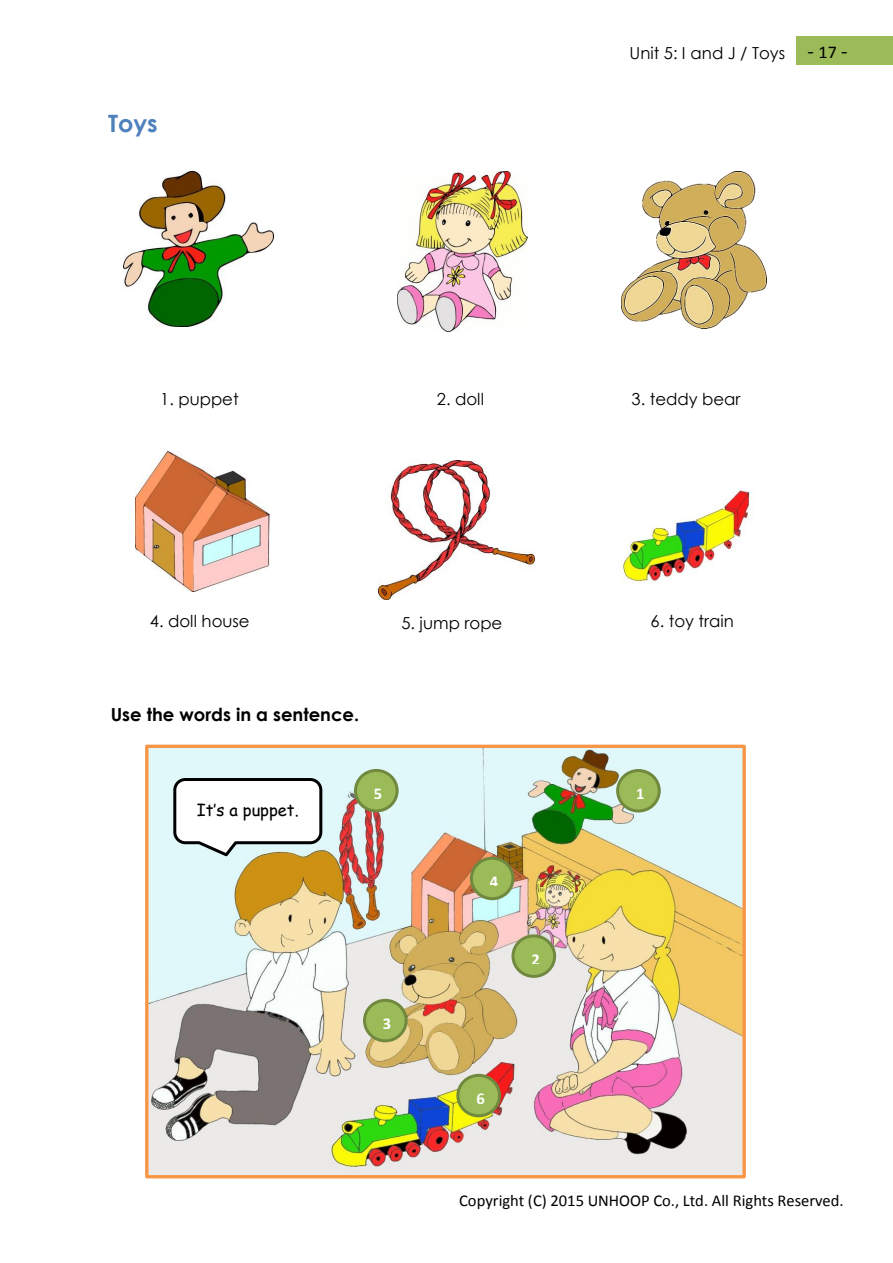
<style>
.page{position:relative;width:893px;height:1263px;background:#fff}
.page>*{position:absolute;margin:0;border:0;box-sizing:border-box;transform-origin:0 0}
.t1{font:700 24px "Century Gothic";color:#4f81bd}
.t2{font:21px "Calibri";color:#000}
.t3{font:700 18px "Century Gothic";color:#000}
.t4{font:16.5px "Century Gothic";color:#000}
.t5{font:16.5px "Calibri";color:#000}
.t6{font:16.5px "Comic Sans MS";color:#000}
.t7{font:700 16.5px "Calibri";color:#fff}
.s1{font-size:18px}
</style>
<div class="page">
<div style="left:796px;top:37px;width:97px;height:28px;background:#9bbb59"></div>
<img style="left:149px;top:749px;width:593px;height:425px">
<div style="left:145px;top:745px;width:601px;height:433px;border:3px solid #f79646"></div>
<svg style="left:172px;top:776px;width:152px;height:82px"></svg>
<img style="left:179px;top:789px;width:137px;height:44px">
<img style="left:621px;top:489px;width:131px;height:94px">
<img style="left:621px;top:172px;width:145px;height:156px">
<img style="left:397px;top:171px;width:131px;height:160px">
<img style="left:123px;top:171px;width:151px;height:156px">
<img style="left:135px;top:452px;width:135px;height:140px">
<img style="left:379px;top:461px;width:155px;height:139px">
<div style="left:618px;top:770px;width:41px;height:41px;background:#9bbb59;border-radius:50%"></div>
<div style="left:616px;top:769px;width:45px;height:43px;border:3px solid #71893f;border-radius:50%"></div>
<div style="left:513px;top:936px;width:42px;height:40px;background:#9bbb59;border-radius:50%"></div>
<div style="left:512px;top:934px;width:44px;height:44px;border:3px solid #71893f;border-radius:50%"></div>
<div style="left:364px;top:1000px;width:42px;height:41px;background:#9bbb59;border-radius:50%"></div>
<div style="left:363px;top:999px;width:45px;height:43px;border:3px solid #71893f;border-radius:50%"></div>
<div style="left:471px;top:858px;width:42px;height:41px;background:#9bbb59;border-radius:50%"></div>
<div style="left:470px;top:857px;width:44px;height:43px;border:3px solid #71893f;border-radius:50%"></div>
<div style="left:356px;top:770px;width:41px;height:41px;background:#9bbb59;border-radius:50%"></div>
<div style="left:354px;top:769px;width:45px;height:43px;border:3px solid #71893f;border-radius:50%"></div>
<div style="left:458px;top:1075px;width:42px;height:41px;background:#9bbb59;border-radius:50%"></div>
<div style="left:456px;top:1074px;width:45px;height:43px;border:3px solid #71893f;border-radius:50%"></div>
<h2 class="t1" style="left:108px;top:108px;width:51px">Toys</h2>
<p class="t4" style="left:630px;top:42px;width:157px">Unit 5: I and J / Toys</p>
<p class="t2" style="left:807px;top:42px;width:42px">-<span class="s1">17</span>-</p>
<p class="t4" style="left:160px;top:388px;width:80px">1. puppet</p>
<p class="t4" style="left:437px;top:389px;width:49px">2. doll</p>
<p class="t4" style="left:632px;top:388px;width:110px">3. teddy bear</p>
<p class="t4" style="left:150px;top:610px;width:101px">4. doll house</p>
<p class="t4" style="left:401px;top:612px;width:102px">5. jump rope</p>
<p class="t4" style="left:651px;top:610px;width:85px">6. toy train</p>
<p class="t3" style="left:111px;top:703px;width:250px">Use the words in a sentence.</p>
<p class="t6" style="left:197px;top:798px;width:104px">It’s a puppet.</p>
<p class="t7" style="left:374px;top:787px;width:10px">5</p>
<p class="t7" style="left:383px;top:1016px;width:10px">3</p>
<p class="t7" style="left:490px;top:874px;width:10px">4</p>
<p class="t7" style="left:531px;top:952px;width:10px">2</p>
<p class="t7" style="left:476px;top:1092px;width:10px">6</p>
<p class="t7" style="left:636px;top:787px;width:10px">1</p>
<p class="t5" style="left:459px;top:1193px;width:386px">Copyright (C) 2015 UNHOOP Co., Ltd. All Rights Reserved.</p>
</div>
